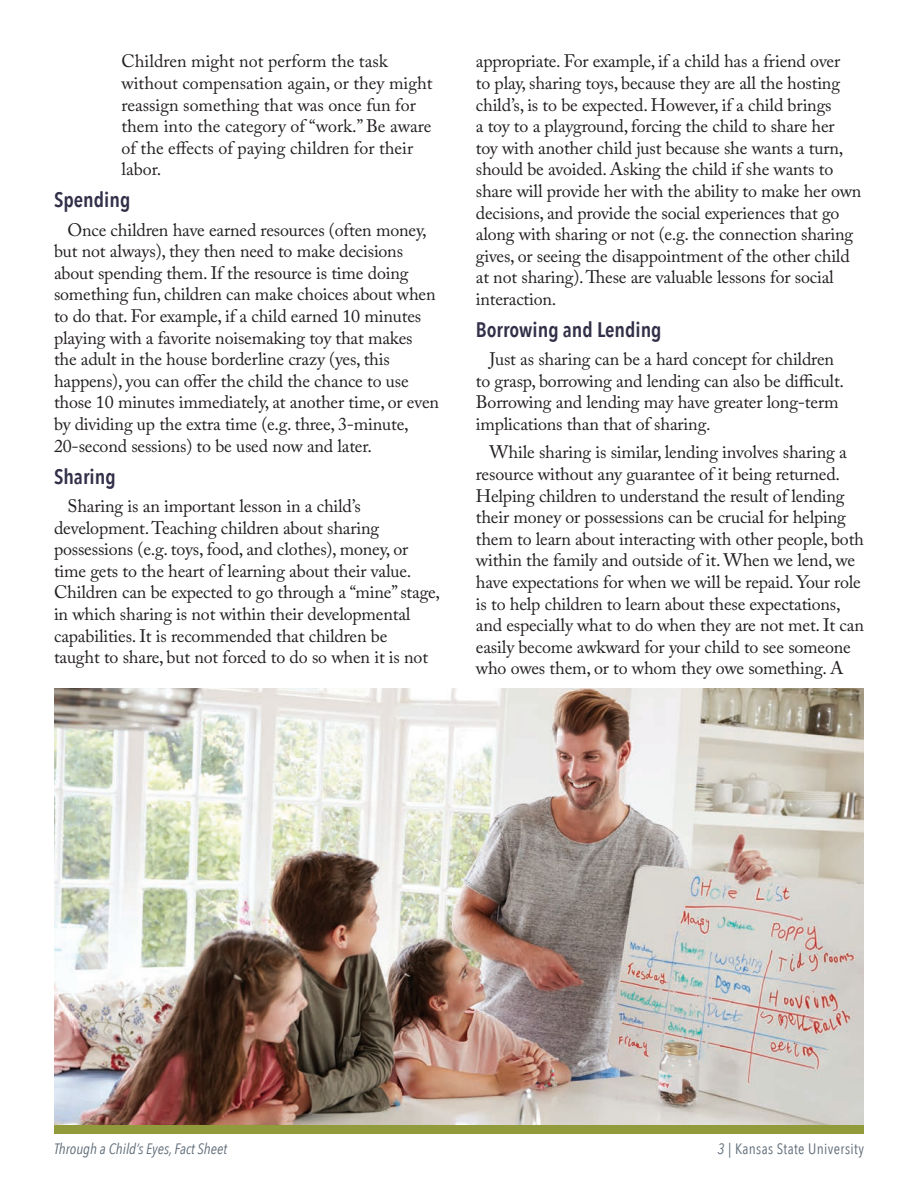
<style>
.page{position:relative;width:918px;height:1188px;background:#fff}
.page>*{position:absolute;margin:0;border:0;box-sizing:border-box;transform-origin:0 0}
.Sub_Heading{font:600 21px "Avenir Next Condensed";color:#323049}
.Body_Copy{font:18px/21.6px "Adobe Caslon Pro";letter-spacing:-.01em;color:#231f20}
.t1{font:italic 15px "Avenir Next Condensed";color:#5e6b77}
.t2{font:15px "Avenir Next Condensed";letter-spacing:.025em;color:#5e6b77}
.s1{font-style:italic}
</style>
<div class="page">
<div style="left:54px;top:1125px;width:810px;height:9px;background:#919b3b"></div>
<img style="left:55px;top:688px;width:808px;height:437px">
<p class="Body_Copy" style="left:122px;top:50px;width:313px">Children might not perform the task without compensation again, or they might reassign something that was once fun for them into the category of “work.” Be aware of the effects of paying children for their labor.</p>
<p class="Sub_Heading" style="left:54px;top:182px;width:78px">Spending</p>
<p class="Body_Copy" style="left:54px;top:219px;width:387px;text-indent:14px">Once children have earned resources (often money, but not always), they then need to make decisions about spending them. If the resource is time doing something fun, children can make choices about when to do that. For example, if a child earned 10 minutes playing with a favorite noisemaking toy that makes the adult in the house borderline crazy (yes, this happens), you can offer the child the chance to use those 10 minutes immediately, at another time, or even by dividing up the extra time (e.g. three, 3-minute, 20-second sessions) to be used now and later.</p>
<p class="Sub_Heading" style="left:54px;top:458px;width:63px">Sharing</p>
<p class="Body_Copy" style="left:54px;top:495px;width:388px;text-indent:14px">Sharing is an important lesson in a child’s development. Teaching children about sharing possessions (e.g. toys, food, and clothes), money, or time gets to the heart of learning about their value.<br>Children can be expected to go through a “mine” stage, in which sharing is not within their developmental capabilities. It is recommended that children be<br>taught to share, but not forced to do so when it is not</p>
<p class="Body_Copy" style="left:476px;top:50px;width:387px">appropriate. For example, if a child has a friend over<br>to play, sharing toys, because they are all the hosting child’s, is to be expected. However, if a child brings<br>a toy to a playground, forcing the child to share her<br>toy with another child just because she wants a turn, should be avoided. Asking the child if she wants to share will provide her with the ability to make her own decisions, and provide the social experiences that go along with sharing or not (e.g. the connection sharing gives, or seeing the disappointment of the other child at not sharing). These are valuable lessons for social interaction.</p>
<p class="Sub_Heading" style="left:476px;top:311px;width:187px">Borrowing and Lending</p>
<p class="Body_Copy" style="left:476px;top:348px;width:370px;text-indent:14px">Just as sharing can be a hard concept for children to grasp, borrowing and lending can also be difficult.<br>Borrowing and lending may have greater long-term implications than that of sharing.</p>
<p class="Body_Copy" style="left:476px;top:441px;width:390px;text-indent:14px">While sharing is similar, lending involves sharing a resource without any guarantee of it being returned.<br>Helping children to understand the result of lending their money or possessions can be crucial for helping them to learn about interacting with other people, both within the family and outside of it. When we lend, we have expectations for when we will be repaid. Your role is to help children to learn about these expectations, and especially what to do when they are not met. It can easily become awkward for your child to see someone who owes them, or to whom they owe something. A</p>
<p class="t1" style="left:54px;top:1140px;width:175px">Through a Child’s Eyes, Fact Sheet</p>
<p class="t2" style="left:718px;top:1136px;width:148px"><span class="s1">3 |</span> Kansas State University</p>
</div>
